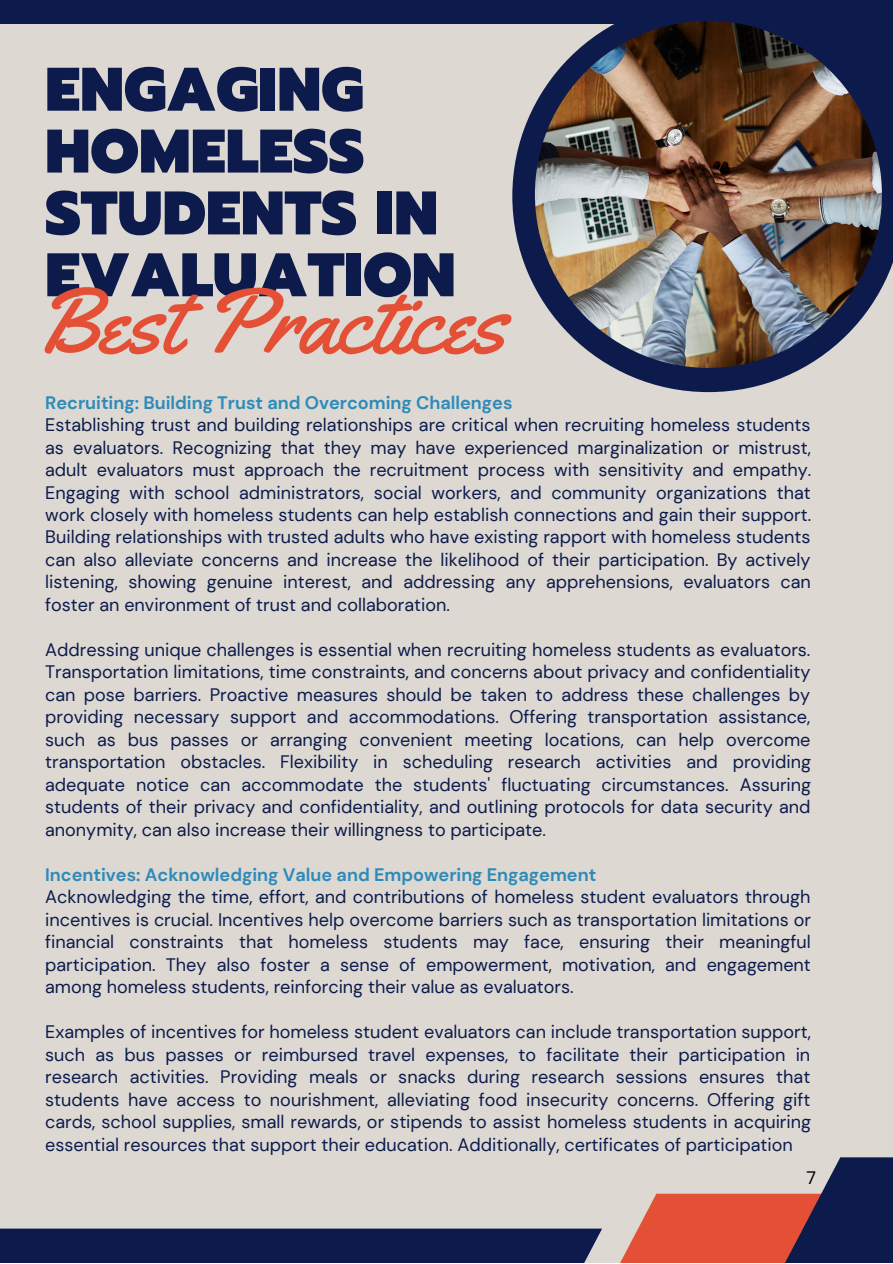
<style>
.page{position:relative;width:893px;height:1264px;background:#fff}
.page>*{position:absolute;margin:0;border:0;box-sizing:border-box;transform-origin:0 0}
.t1{font:92.4px "Yellowtail";color:#e45035}
.t2{font:900 61.5px/61.8px "Prompt";color:#0c1b4c}
.t3{font:18px/22.5px "DM Sans";color:#0c1b4c;text-align:justify}
.t4{font:700 18px "DM Sans";color:#2d8bba}
.t5{font:18px "DM Sans";color:#000}
</style>
<div class="page">
<div style="left:0;top:0;width:892px;height:1262px;background:#ddd8d2"></div>
<div style="left:0;top:0;width:892px;height:24px;background:#0c1b4c"></div>
<svg style="left:0;top:1157px;width:892px;height:105px"></svg>
<svg style="left:512px;top:24px;width:380px;height:368px"></svg>
<img style="left:535px;top:21px;width:346px;height:346px">
<p class="t2" style="left:45px;top:59px;width:412px">ENGAGING<br>HOMELESS<br>STUDENTS IN<br>EVALUATION</p>
<p class="t1" style="left:35px;top:263px;width:473px">Best Practices</p>
<p class="t4" style="left:45px;top:390px;width:469px">Recruiting: Building Trust and Overcoming Challenges</p>
<p class="t3" style="left:45px;top:413px;width:767px">Establishing trust and building relationships are critical when recruiting homeless students as evaluators. Recognizing that they may have experienced marginalization or mistrust, adult evaluators must approach the recruitment process with sensitivity and empathy.<br>Engaging with school administrators, social workers, and community organizations that work closely with homeless students can help establish connections and gain their support.<br>Building relationships with trusted adults who have existing rapport with homeless students can also alleviate concerns and increase the likelihood of their participation. By actively listening, showing genuine interest, and addressing any apprehensions, evaluators can foster an environment of trust and collaboration.</p>
<p class="t3" style="left:45px;top:638px;width:767px">Addressing unique challenges is essential when recruiting homeless students as evaluators.<br>Transportation limitations, time constraints, and concerns about privacy and confidentiality can pose barriers. Proactive measures should be taken to address these challenges by providing necessary support and accommodations. Offering transportation assistance, such as bus passes or arranging convenient meeting locations, can help overcome transportation obstacles. Flexibility in scheduling research activities and providing adequate notice can accommodate the students' fluctuating circumstances. Assuring students of their privacy and confidentiality, and outlining protocols for data security and anonymity, can also increase their willingness to participate.</p>
<p class="t4" style="left:45px;top:863px;width:552px">Incentives: Acknowledging Value and Empowering Engagement</p>
<p class="t3" style="left:45px;top:886px;width:767px">Acknowledging the time, effort, and contributions of homeless student evaluators through incentives is crucial. Incentives help overcome barriers such as transportation limitations or financial constraints that homeless students may face, ensuring their meaningful participation. They also foster a sense of empowerment, motivation, and engagement among homeless students, reinforcing their value as evaluators.</p>
<p class="t3" style="left:45px;top:1020px;width:767px">Examples of incentives for homeless student evaluators can include transportation support, such as bus passes or reimbursed travel expenses, to facilitate their participation in research activities. Providing meals or snacks during research sessions ensures that students have access to nourishment, alleviating food insecurity concerns. Offering gift cards, school supplies, small rewards, or stipends to assist homeless students in acquiring essential resources that support their education. Additionally, certificates of participation</p>
<p class="t5" style="left:806px;top:1166px;width:11px">7</p>
</div>
